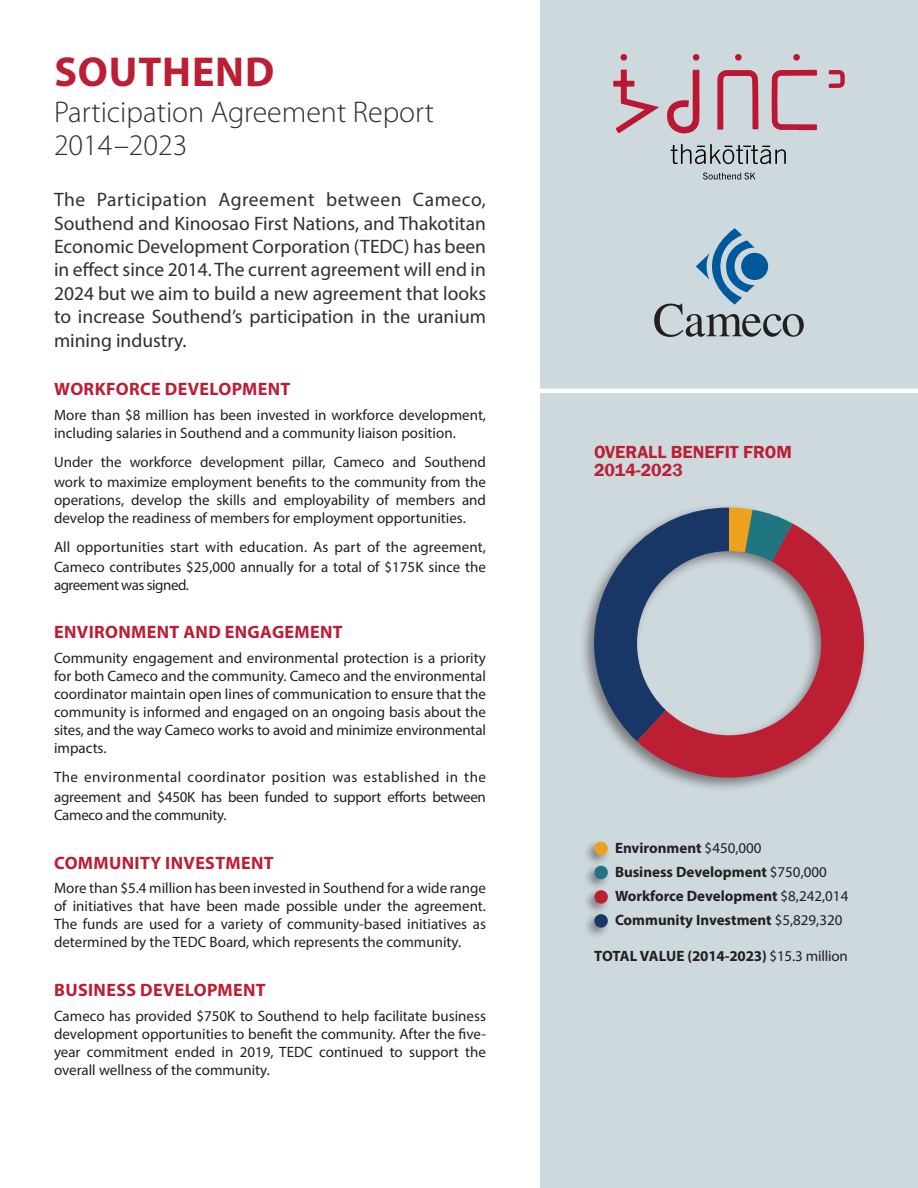
<style>
.page{position:relative;width:918px;height:1188px;background:#fff}
.page>*{position:absolute;margin:0;border:0;box-sizing:border-box;transform-origin:0 0}
.t1{font:700 42px "Myriad Pro";letter-spacing:.02em;color:#bc1e34}
.t2{font:300 30px/33px "Myriad Pro";color:#312f30}
.t3{font:19.5px/23.4px "Myriad Pro";color:#312f30;text-align:justify}
.t4{font:700 18px "Myriad Pro";letter-spacing:.02em;color:#bc1e34}
.t5{font:600 18px/18px "Franklin Gothic";color:#bc1e34}
.t6{font:15px/18px "Myriad Pro";color:#231f20}
.t7{font:700 15px "Myriad Pro";color:#231f20}
.t8{font:15px/19.5px "Myriad Pro";letter-spacing:.02em;color:#231f20}
.t9{font:15px "Myriad Pro";letter-spacing:-.02em;color:#231f20}
.t10{font:15px "Myriad Pro";letter-spacing:-.03em;color:#231f20}
.s1{font-weight:400}
</style>
<div class="page">
<div style="left:540px;top:0;width:378px;height:1188px;background:#ced9dd"></div>
<svg style="left:654px;top:228px;width:150px;height:109px"></svg>
<svg style="left:717px;top:70px;width:41px;height:60px"></svg>
<svg style="left:667px;top:70px;width:33px;height:64px"></svg>
<svg style="left:772px;top:70px;width:46px;height:60px"></svg>
<svg style="left:613px;top:70px;width:46px;height:63px"></svg>
<svg style="left:829px;top:70px;width:16px;height:18px"></svg>
<div style="left:793px;top:54px;width:7px;height:7px;background:#bb1733;border-radius:50%"></div>
<div style="left:620px;top:54px;width:7px;height:7px;background:#bb1733;border-radius:50%"></div>
<div style="left:735px;top:54px;width:7px;height:7px;background:#bb1733;border-radius:50%"></div>
<div style="left:693px;top:54px;width:6px;height:7px;background:#bb1733;border-radius:50%"></div>
<svg style="left:671px;top:144px;width:115px;height:20px"></svg>
<svg style="left:703px;top:173px;width:52px;height:7px"></svg>
<svg style="left:637px;top:523px;width:228px;height:266px;fill:#bc1e34"></svg>
<svg style="left:583px;top:508px;width:209px;height:233px"></svg>
<div style="left:582px;top:838px;width:29px;height:102px;background:#231f20;opacity:.5"></div>
<div style="left:594px;top:842px;width:14px;height:13px;background:#eea01f;border-radius:50%"></div>
<div style="left:594px;top:866px;width:14px;height:13px;background:#1f7681;border-radius:50%"></div>
<div style="left:594px;top:890px;width:14px;height:14px;background:#bc1e34;border-radius:50%"></div>
<div style="left:594px;top:914px;width:14px;height:14px;background:#193766;border-radius:50%"></div>
<hr style="left:528px;top:389px;width:390px;height:4px;background:#fff">
<p class="t1" style="left:54px;top:44px;width:221px">SOUTHEND</p>
<p class="t2" style="left:54px;top:96px;width:382px">Participation Agreement Report<br>2014–2023</p>
<p class="t3" style="left:54px;top:188px;width:434px">The Participation Agreement between Cameco, Southend and Kinoosao First Nations, and Thakotitan Economic Development Corporation (TEDC) has been in effect since 2014. The current agreement will end in 2024 but we aim to build a new agreement that looks to increase Southend’s participation in the uranium mining industry.</p>
<p class="t4" style="left:54px;top:377px;width:238px">WORKFORCE DEVELOPMENT</p>
<p class="t6" style="left:54px;top:406px;width:434px">More than $8 million has been invested in workforce development, including salaries in Southend and a community liaison position.</p>
<p class="t6" style="left:54px;top:452px;width:434px;line-height:19.5px">Under the workforce development pillar, Cameco and Southend work to maximize employment benefits to the community from the</p>
<p class="t6" style="left:54px;top:490px;width:434px">operations, develop the skills and employability of members and develop the readiness of members for employment opportunities.</p>
<p class="t6" style="left:54px;top:537px;width:434px;line-height:19.5px">All opportunities start with education. As part of the agreement,<br>Cameco contributes $25,000 annually for a total of $175K since the</p>
<p class="t10" style="left:54px;top:575px;width:137px">agreement was signed.</p>
<p class="t4" style="left:54px;top:620px;width:290px">ENVIRONMENT AND ENGAGEMENT</p>
<p class="t6" style="left:54px;top:649px;width:434px;text-align:justify">Community engagement and environmental protection is a priority for both Cameco and the community. Cameco and the environmental coordinator maintain open lines of communication to ensure that the community is informed and engaged on an ongoing basis about the sites, and the way Cameco works to avoid and minimize environmental impacts.</p>
<p class="t8" style="left:54px;top:767px;width:434px">The environmental coordinator position was established in the agreement and $450K has been funded to support efforts between</p>
<p class="t9" style="left:54px;top:805px;width:174px">Cameco and the community.</p>
<p class="t4" style="left:54px;top:851px;width:221px">COMMUNITY INVESTMENT</p>
<p class="t6" style="left:54px;top:879px;width:434px;text-align:justify">More than $5.4 million has been invested in Southend for a wide range of initiatives that have been made possible under the agreement.<br>The funds are used for a variety of community-based initiatives as determined by the TEDC Board, which represents the community.</p>
<p class="t4" style="left:54px;top:978px;width:213px">BUSINESS DEVELOPMENT</p>
<p class="t6" style="left:54px;top:1006px;width:434px;text-align:justify">Cameco has provided $750K to Southend to help facilitate business development opportunities to benefit the community. After the five&shy;year commitment ended in 2019, TEDC continued to support the overall wellness of the community.</p>
<p class="t5" style="left:594px;top:443px;width:199px">OVERALL BENEFIT FROM<br>2014-2023</p>
<p class="t7" style="left:615px;top:838px;width:148px">Environment <span class="s1">$450,000</span></p>
<p class="t7" style="left:615px;top:862px;width:213px">Business Development <span class="s1">$750,000</span></p>
<p class="t7" style="left:615px;top:886px;width:235px">Workforce Development <span class="s1">$8,242,014</span></p>
<p class="t7" style="left:615px;top:910px;width:229px">Community Investment <span class="s1">$5,829,320</span></p>
<p class="t7" style="left:594px;top:946px;width:255px">TOTAL VALUE (2014-2023) <span class="s1">$15.3 million</span></p>
</div>
